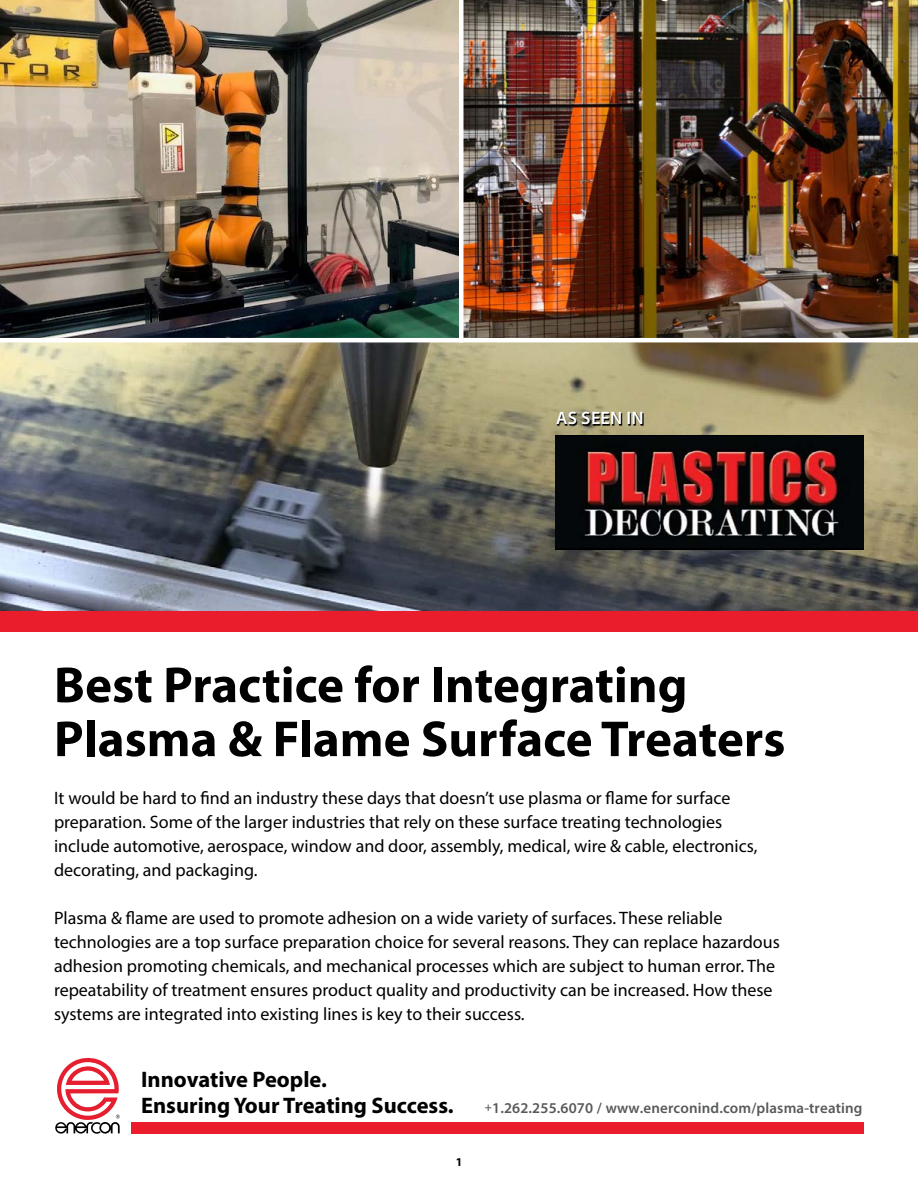
<style>
.page{position:relative;width:918px;height:1188px;background:#fff}
.page>*{position:absolute;margin:0;border:0;box-sizing:border-box;transform-origin:0 0}
.t1{font:700 51px/54px "Myriad Pro";color:#000}
.t2{font:700 22.5px/25.5px "Myriad Pro";color:#000}
.t3{font:18px/24px "Myriad Pro";color:#000}
.t4{font:600 18px "Myriad Pro";letter-spacing:.02em;color:#fff}
.t5{font:600 15px "Myriad Pro";letter-spacing:.01em;color:#58595b}
.t6{font:700 12px "Myriad Pro";color:#000}
.s1{font-size:12px}
</style>
<div class="page">
<img style="left:0;top:0;width:918px;height:612px">
<svg style="left:55px;top:1057px;width:65px;height:77px"></svg>
<div style="left:142px;top:1123px;width:722px;height:11px;background:#ea1d2d"></div>
<div style="left:0;top:612px;width:918px;height:20px;background:#ea1d2d"></div>
<hr style="left:0;top:338px;width:918px;height:4px;background:#fff">
<div style="left:459px;top:0;width:5px;height:342px;background:#fff"></div>
<div style="left:556px;top:435px;width:308px;height:114px;background:#04080b"></div>
<img style="left:584px;top:448px;width:256px;height:89px">
<svg style="left:557px;top:413px;width:87px;height:13px"></svg>
<p class="t4" style="left:556px;top:407px;width:89px">AS SEEN IN</p>
<h1 class="t1" style="left:54px;top:656px;width:733px">Best Practice for Integrating<br>Plasma &amp; Flame Surface Treaters</h1>
<p class="t3" style="left:54px;top:785px;width:705px">It would be hard to find an industry these days that doesn’t use plasma or flame for surface preparation. Some of the larger industries that rely on these surface treating technologies include automotive, aerospace, window and door, assembly, medical, wire &amp; cable, electronics, decorating, and packaging.</p>
<p class="t3" style="left:54px;top:905px;width:727px">Plasma &amp; flame are used to promote adhesion on a wide variety of surfaces. These reliable technologies are a top surface preparation choice for several reasons. They can replace hazardous adhesion promoting chemicals, and mechanical processes which are subject to human error. The repeatability of treatment ensures product quality and productivity can be increased. How these systems are integrated into existing lines is key to their success.</p>
<p class="t2" style="left:141px;top:1066px;width:314px">Innovative People.<br>Ensuring Your Treating Success.</p>
<p class="t6" style="left:456px;top:1154px;width:8px">1</p>
<p class="t5" style="left:485px;top:1098px;width:379px"><span class="s1">+</span>1.262.255.6070 / www.enerconind.com/plasma-treating</p>
</div>
